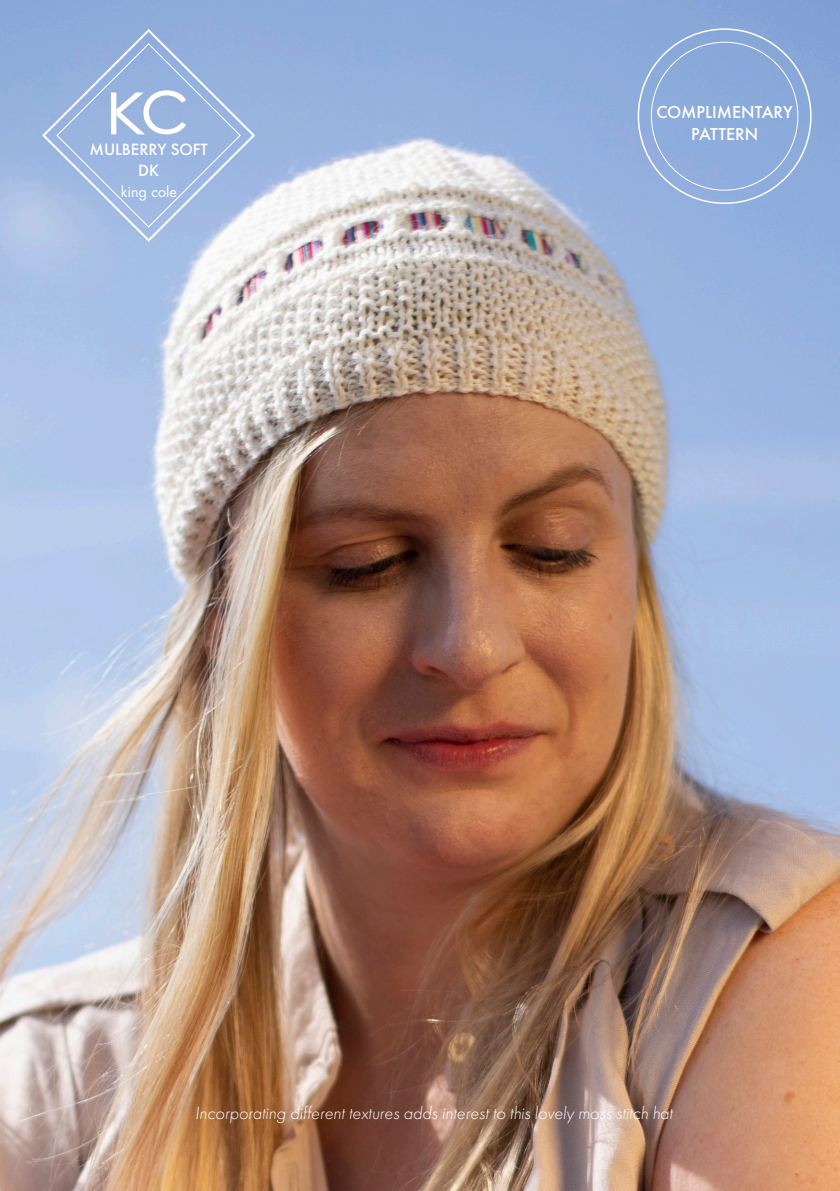
<style>
.page{position:relative;width:840px;height:1191px;background:#fff}
.page>*{position:absolute;margin:0;border:0;box-sizing:border-box;transform-origin:0 0}
.t1{font:italic 300 18px "Futura PT";color:#fff}
.t2{font:500 18px/21.6px "Futura PT";color:#fff;text-align:center}
.t3{font:500 17px/20.4px "Futura PT";color:#fff;text-align:center}
.t4{font:14.2px "Futura LT";color:#fff}
</style>
<div class="page">
<img style="left:0;top:0;width:839px;height:1191px">
<svg style="left:41px;top:28px;width:214px;height:214px;background:#a3bbe1"></svg>
<svg style="left:56px;top:42px;width:185px;height:186px;background:#a1bae2"></svg>
<p class="t3" style="left:90px;top:140px;width:119px">MULBERRY SOFT<br>DK</p>
<p class="t4" style="left:121px;top:183px;width:58px">king cole</p>
<p class="t2" style="left:656px;top:101px;width:138px">COMPLIMENTARY<br>PATTERN</p>
<p class="t1" style="left:195px;top:1102px;width:479px">Incorporating different textures adds interest to this lovely moss stitch hat</p>
</div>
